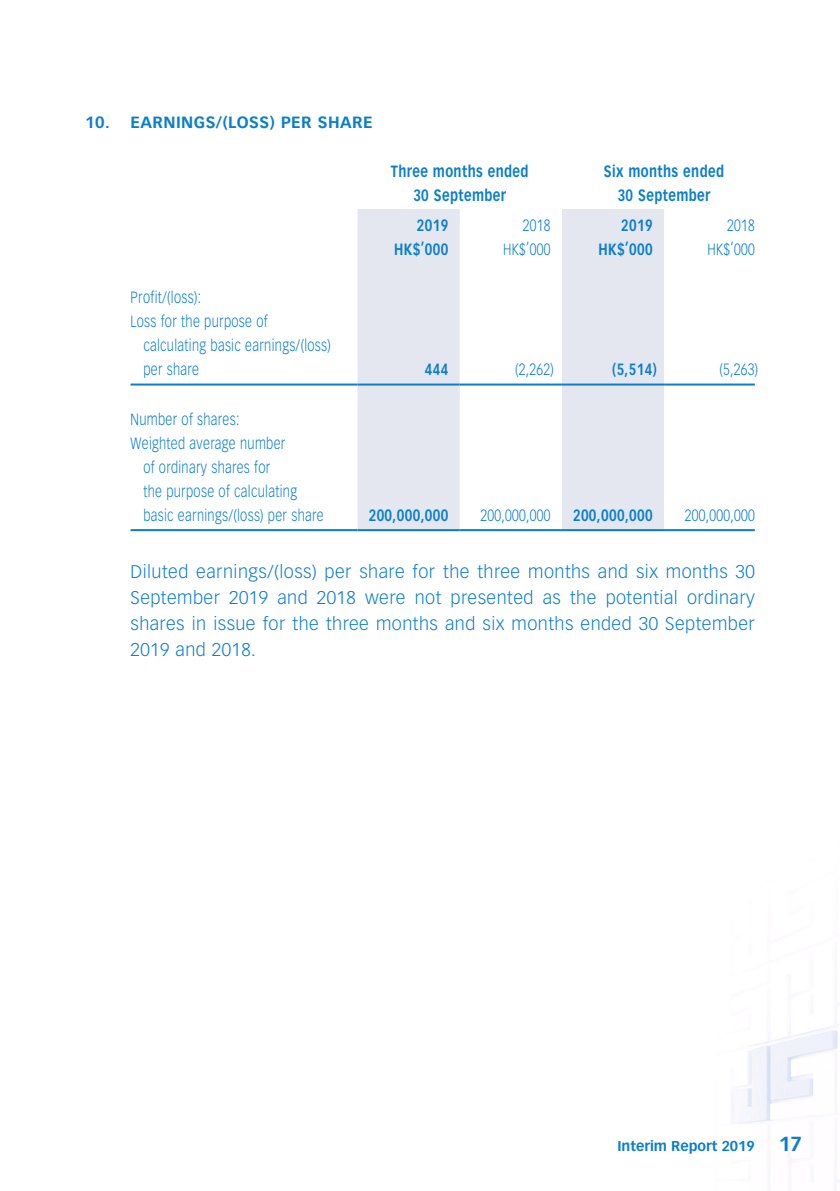
<style>
.page{position:relative;width:840px;height:1191px;background:#fff}
.page>*{position:absolute;margin:0;border:0;box-sizing:border-box;transform-origin:0 0}
.t1{font:300 18px/26px "Vectora LT Std";letter-spacing:.025em;color:#0a7eca;text-align:justify}
.t2{font:300 16px "Vectora LT Std";letter-spacing:.025em;color:#0a7eca;scale:.8 1}
.t3{font:700 16px/24px "Vectora LT Std";letter-spacing:.03em;color:#0a7eca;text-align:center;scale:.8 1}
.t4{font:700 16px "Vectora LT Std";letter-spacing:.03em;color:#0a7eca}
.t5{font:700 14px "Vectora LT Std";color:#0a7eca}
.s1{font-size:20px}
</style>
<div class="page">
<img style="left:130px;top:209px;width:708px;height:980px">
<svg style="left:357px;top:209px;width:306px;height:320px;fill:#e4e7f0"></svg>
<hr style="left:130px;top:383px;width:227px;height:2px;background:#0a7eca">
<hr style="left:357px;top:383px;width:102px;height:2px;background:#0a7eca">
<hr style="left:459px;top:383px;width:102px;height:2px;background:#0a7eca">
<hr style="left:561px;top:383px;width:102px;height:2px;background:#0a7eca">
<hr style="left:663px;top:383px;width:91px;height:2px;background:#0a7eca">
<hr style="left:130px;top:529px;width:227px;height:2px;background:#0a7eca">
<hr style="left:357px;top:529px;width:102px;height:2px;background:#0a7eca">
<hr style="left:459px;top:529px;width:102px;height:2px;background:#0a7eca">
<hr style="left:561px;top:529px;width:102px;height:2px;background:#0a7eca">
<hr style="left:663px;top:529px;width:91px;height:2px;background:#0a7eca">
<p class="t4" style="left:85px;top:112px;width:289px">10. EARNINGS/(LOSS) PER SHARE</p>
<p class="t3" style="left:390px;top:159px;width:174px">Three months ended<br>30 September</p>
<p class="t3" style="left:603px;top:159px;width:152px">Six months ended<br>30 September</p>
<p class="t3" style="left:416px;top:213px;width:41px">2019</p>
<p class="t2" style="left:522px;top:216px;width:36px">2018</p>
<p class="t3" style="left:621px;top:213px;width:41px">2019</p>
<p class="t2" style="left:726px;top:216px;width:36px">2018</p>
<p class="t3" style="left:394px;top:237px;width:69px">HK$’000</p>
<p class="t2" style="left:503px;top:240px;width:61px">HK$’000</p>
<p class="t3" style="left:598px;top:237px;width:69px">HK$’000</p>
<p class="t2" style="left:707px;top:240px;width:61px">HK$’000</p>
<p class="t2" style="left:130px;top:288px;width:90px">Profit/(loss):</p>
<p class="t2" style="left:130px;top:312px;width:173px">Loss for the purpose of</p>
<p class="t2" style="left:143px;top:336px;width:236px">calculating basic earnings/(loss)</p>
<p class="t2" style="left:143px;top:360px;width:71px">per share</p>
<p class="t3" style="left:424px;top:357px;width:31px">444</p>
<p class="t2" style="left:515px;top:360px;width:50px">(2,262)</p>
<p class="t3" style="left:612px;top:357px;width:57px">(5,514)</p>
<p class="t2" style="left:719px;top:360px;width:50px">(5,263)</p>
<p class="t2" style="left:130px;top:409px;width:137px">Number of shares:</p>
<p class="t2" style="left:130px;top:433px;width:195px">Weighted average number</p>
<p class="t2" style="left:143px;top:457px;width:160px">of ordinary shares for</p>
<p class="t2" style="left:143px;top:481px;width:193px">the purpose of calculating</p>
<p class="t2" style="left:143px;top:505px;width:227px">basic earnings/(loss) per share</p>
<p class="t3" style="left:368px;top:503px;width:101px">200,000,000</p>
<p class="t2" style="left:480px;top:505px;width:89px">200,000,000</p>
<p class="t3" style="left:572px;top:503px;width:101px">200,000,000</p>
<p class="t2" style="left:684px;top:505px;width:89px">200,000,000</p>
<p class="t1" style="left:130px;top:559px;width:625px">Diluted earnings/(loss) per share for the three months and six months 30<br>September 2019 and 2018 were not presented as the potential ordinary shares in issue for the three months and six months ended 30 September 2019 and 2018.</p>
<p class="t5" style="left:617px;top:1137px;width:186px">Interim Report 2019 <span class="s1">17</span></p>
</div>
